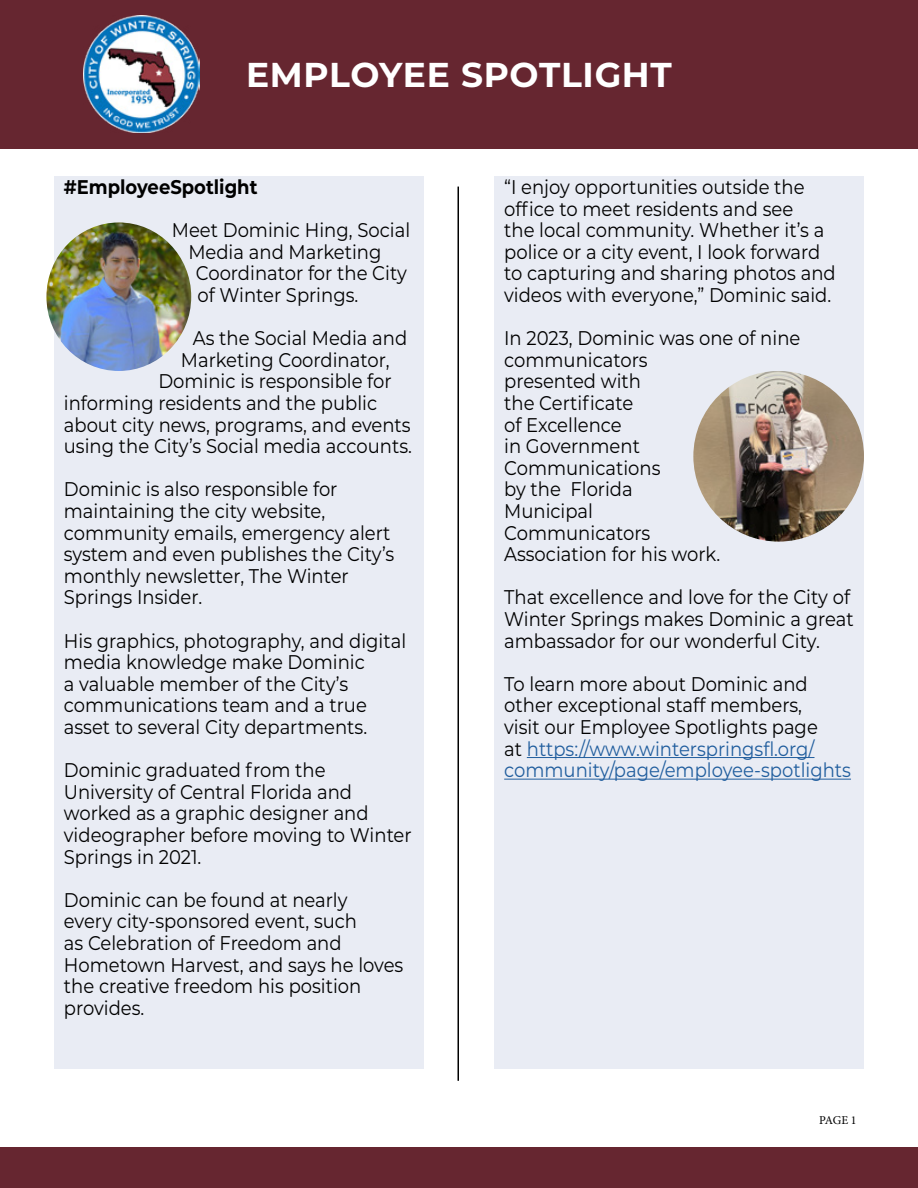
<style>
.page{position:relative;width:918px;height:1188px;background:#fff}
.page>*{position:absolute;margin:0;border:0;box-sizing:border-box;transform-origin:0 0}
.t1{font:700 34.5px "Montserrat";letter-spacing:.02em;color:#fff}
.t2{font:19.8px/21.6px "Montserrat";color:#000;scale:.91 1}
.t3{font:700 19.8px "Montserrat";color:#000;scale:.91 1}
.t4{font:12px "Minion Pro";color:#000}
.s1{color:#215e9e}
</style>
<div class="page">
<div style="left:0;top:1148px;width:918px;height:40px;background:#662630"></div>
<div style="left:0;top:0;width:918px;height:148px;background:#662630"></div>
<div style="left:54px;top:177px;width:370px;height:892px;background:#e9ecf4"></div>
<div style="left:494px;top:177px;width:370px;height:892px;background:#e9ecf4"></div>
<hr style="left:458px;top:187px;width:1px;height:894px;background:#000">
<img style="left:83px;top:16px;width:117px;height:117px">
<hr style="left:527px;top:757px;width:288px;height:1px;background:#215e9e">
<hr style="left:504px;top:779px;width:347px;height:1px;background:#215e9e">
<img style="left:46px;top:222px;width:145px;height:149px">
<img style="left:693px;top:371px;width:171px;height:171px;border-radius:85px">
<h1 class="t1" style="left:246px;top:50px;width:427px">EMPLOYEE SPOTLIGHT</h1>
<p class="t3" style="left:64px;top:173px;width:214px">#EmployeeSpotlight</p>
<p class="t2" style="left:172px;top:219px;width:263px">Meet Dominic Hing, Social</p>
<p class="t2" style="left:188px;top:240px;width:214px">Media and Marketing</p>
<p class="t2" style="left:196px;top:262px;width:233px">Coordinator for the City</p>
<p class="t2" style="left:197px;top:283px;width:178px">of Winter Springs.</p>
<p class="t2" style="left:193px;top:327px;width:237px">As the Social Media and</p>
<p class="t2" style="left:181px;top:348px;width:231px">Marketing Coordinator,</p>
<p class="t2" style="left:158px;top:370px;width:258px">Dominic is responsible for</p>
<p class="t2" style="left:64px;top:391px;width:346px">informing residents and the public</p>
<p class="t2" style="left:64px;top:413px;width:383px">about city news, programs, and events</p>
<p class="t2" style="left:64px;top:435px;width:384px">using the City’s Social media accounts.</p>
<p class="t2" style="left:64px;top:478px;width:365px">Dominic is also responsible for maintaining the city website, community emails, emergency alert system and even publishes the City’s monthly newsletter, The Winter<br>Springs Insider.</p>
<p class="t2" style="left:64px;top:629px;width:378px">His graphics, photography, and digital media knowledge make Dominic<br>a valuable member of the City’s communications team and a true asset to several City departments.</p>
<p class="t2" style="left:64px;top:759px;width:384px">Dominic graduated from the<br>University of Central Florida and worked as a graphic designer and videographer before moving to Winter<br>Springs in 2021.</p>
<p class="t2" style="left:64px;top:888px;width:375px">Dominic can be found at nearly<br>every city-sponsored event, such<br>as Celebration of Freedom and<br>Hometown Harvest, and says he loves the creative freedom his position provides.</p>
<p class="t2" style="left:504px;top:175px;width:366px">“I enjoy opportunities outside the office to meet residents and see<br>the local community. Whether it’s a police or a city event, I look forward to capturing and sharing photos and videos with everyone,” Dominic said.</p>
<p class="t2" style="left:504px;top:327px;width:327px">In 2023, Dominic was one of nine communicators<br>presented with<br>the Certificate<br>of Excellence<br>in Government<br>Communications<br>by the Florida<br>Municipal<br>Communicators<br>Association for his work.</p>
<p class="t2" style="left:504px;top:586px;width:386px">That excellence and love for the City of<br>Winter Springs makes Dominic a great ambassador for our wonderful City.</p>
<p class="t2" style="left:504px;top:672px;width:383px">To learn more about Dominic and other exceptional staff members,<br>visit our Employee Spotlights page<br>at <span class="s1">https://www.winterspringsfl.org/ community/page/employee-spotlights</span></p>
<p class="t4" style="left:819px;top:1112px;width:39px">PAGE 1</p>
</div>
